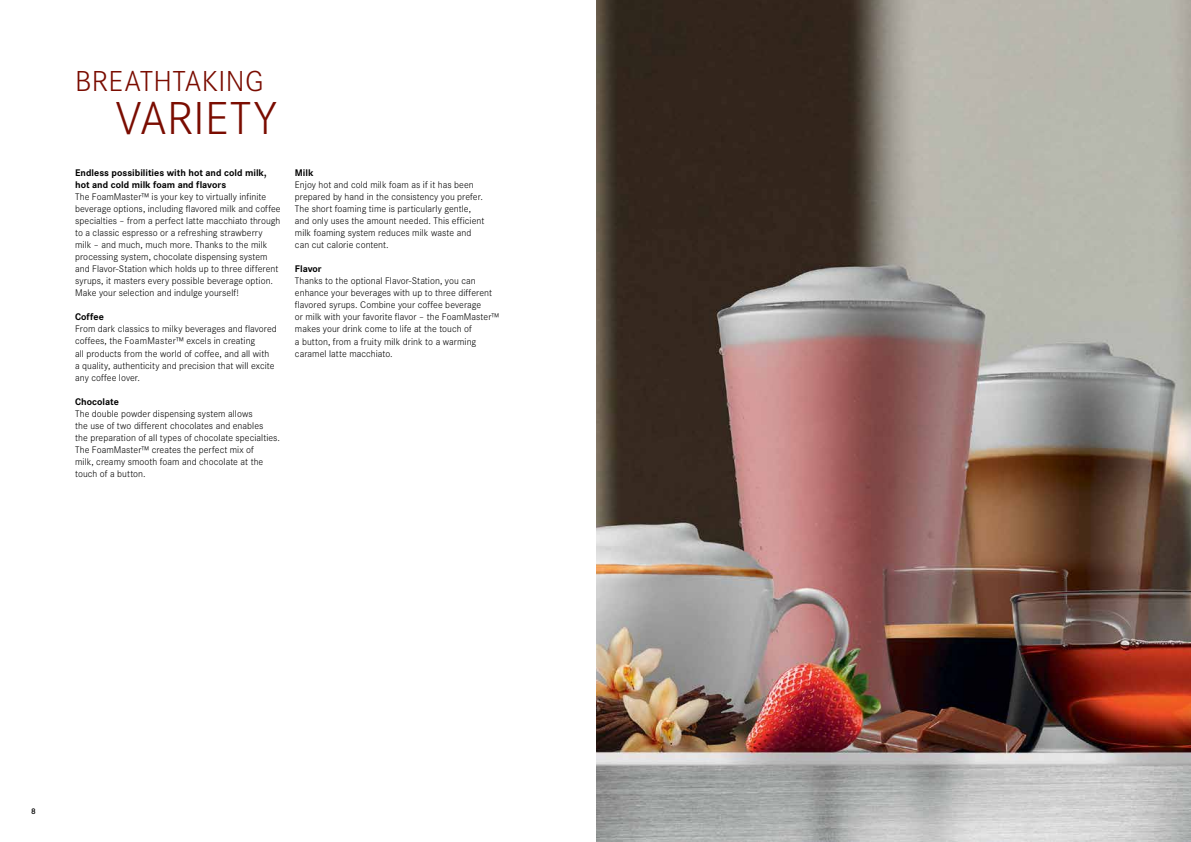
<style>
.page{position:relative;width:1191px;height:842px;background:#fff}
.page>*{position:absolute;margin:0;border:0;box-sizing:border-box;transform-origin:0 0}
.t1{font:300 48px "Corporate S";letter-spacing:.005em;color:#7a0c00}
.t2{font:300 30px "Corporate S";letter-spacing:.015em;color:#7a0c00}
.t3{font:300 10px/12px "Corporate S";letter-spacing:.005em;color:#000}
.t4{font:700 10px/12px "Corporate S";color:#000}
.t5{font:600 8.5px "Corporate S";color:#000}
</style>
<div class="page">
<img style="left:596px;top:0;width:595px;height:842px">
<h2 class="t2" style="left:75px;top:60px;width:190px">BREATHTAKING</h2>
<h1 class="t1" style="left:116px;top:84px;width:163px">VARIETY</h1>
<p class="t4" style="left:75px;top:166px;width:193px">Endless possibilities with hot and cold milk, hot and cold milk foam and flavors</p>
<p class="t3" style="left:75px;top:190px;width:207px">The FoamMaster™ is your key to virtually infinite beverage options, including flavored milk and coffee specialties – from a perfect latte macchiato through to a classic espresso or a refreshing strawberry milk – and much, much more. Thanks to the milk processing system, chocolate dispensing system and Flavor-Station which holds up to three different syrups, it masters every possible beverage option.<br>Make your selection and indulge yourself!</p>
<p class="t4" style="left:75px;top:310px;width:30px">Coffee</p>
<p class="t3" style="left:75px;top:322px;width:203px">From dark classics to milky beverages and flavored coffees, the FoamMaster™ excels in creating<br>all products from the world of coffee, and all with<br>a quality, authenticity and precision that will excite any coffee lover.</p>
<p class="t4" style="left:75px;top:395px;width:45px">Chocolate</p>
<p class="t3" style="left:75px;top:407px;width:206px">The double powder dispensing system allows<br>the use of two different chocolates and enables<br>the preparation of all types of chocolate specialties.<br>The FoamMaster™ creates the perfect mix of<br>milk, creamy smooth foam and chocolate at the touch of a button.</p>
<p class="t4" style="left:295px;top:166px;width:20px">Milk</p>
<p class="t3" style="left:295px;top:178px;width:191px">Enjoy hot and cold milk foam as if it has been prepared by hand in the consistency you prefer.<br>The short foaming time is particularly gentle, and only uses the amount needed. This efficient milk foaming system reduces milk waste and can cut calorie content.</p>
<p class="t4" style="left:295px;top:262px;width:28px">Flavor</p>
<p class="t3" style="left:295px;top:274px;width:206px">Thanks to the optional Flavor-Station, you can enhance your beverages with up to three different flavored syrups. Combine your coffee beverage<br>or milk with your favorite flavor – the FoamMaster™ makes your drink come to life at the touch of<br>a button, from a fruity milk drink to a warming caramel latte macchiato.</p>
<p class="t5" style="left:31px;top:805px;width:6px">8</p>
</div>
